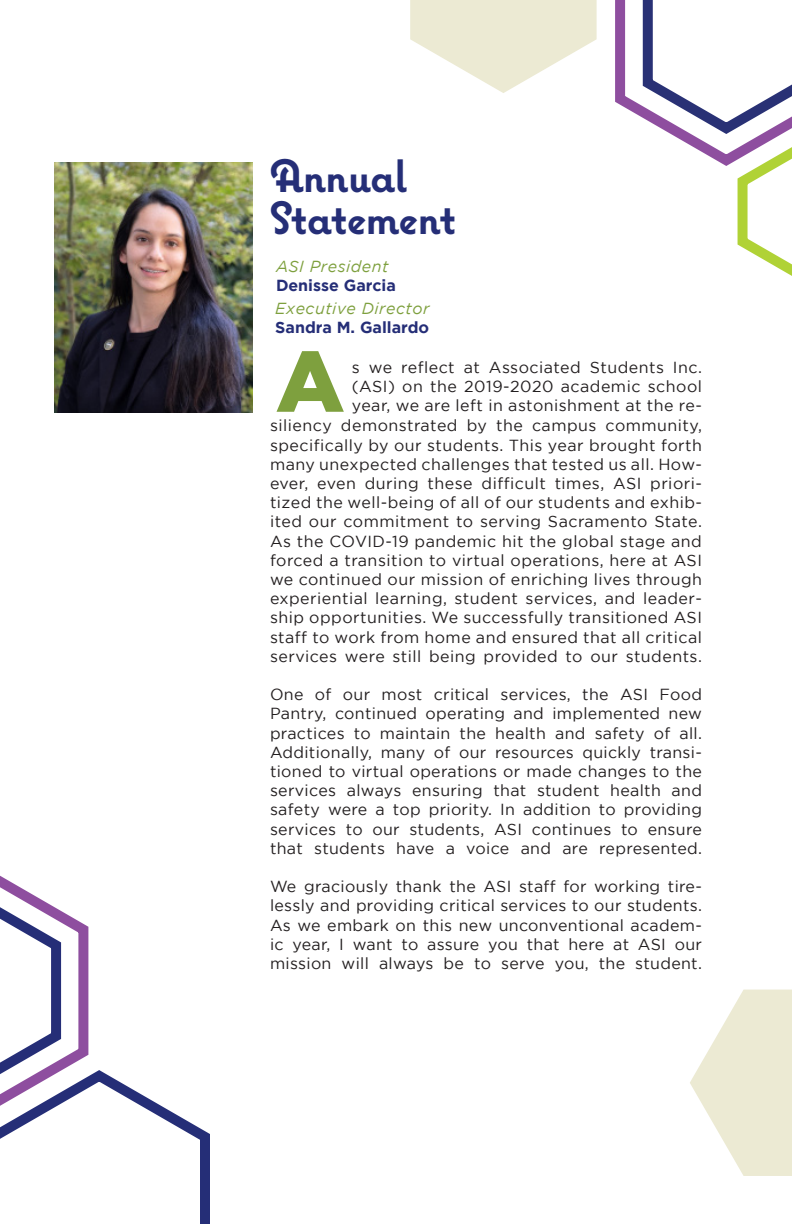
<style>
.page{position:relative;width:792px;height:1224px;background:#fff}
.page>*{position:absolute;margin:0;border:0;box-sizing:border-box;transform-origin:0 0}
.t1{font:900 86px "Gotham";color:#7ea03e}
.t2{font:700 46px "Coquette";letter-spacing:-.01em;color:#252e77}
.t3{font:16px/19.2px "Gotham";letter-spacing:.02em;color:#231f20;text-align:justify}
.t4{font:italic 16px "Gotham";letter-spacing:.03em;color:#7ea03e}
.t5{font:700 16px "Gotham";color:#252e77}
</style>
<div class="page">
<img style="left:54px;top:162px;width:199px;height:250px">
<svg style="left:0;top:875px;width:21px;height:13px"></svg>
<svg style="left:0;top:888px;width:210px;height:336px"></svg>
<svg style="left:690px;top:990px;width:102px;height:186px"></svg>
<svg style="left:615px;top:0;width:177px;height:276px"></svg>
<svg style="left:410px;top:0;width:187px;height:93px"></svg>
<p class="t2" style="left:270px;top:147px;width:138px">Annual</p>
<p class="t2" style="left:270px;top:189px;width:187px">Statement</p>
<p class="t4" style="left:276px;top:257px;width:114px">ASI President</p>
<p class="t5" style="left:276px;top:276px;width:121px">Denisse Garcia</p>
<p class="t4" style="left:275px;top:299px;width:156px">Executive Director</p>
<p class="t5" style="left:275px;top:318px;width:155px">Sandra M. Gallardo</p>
<p class="t1" style="left:276px;top:332px;width:70px">A</p>
<p class="t3" style="left:352px;top:357px;width:352px">s we reflect at Associated Students Inc. (ASI) on the 2019-2020 academic school year, we are left in astonishment at the re-</p>
<p class="t3" style="left:270px;top:416px;width:434px">siliency demonstrated by the campus community, specifically by our students. This year brought forth many unexpected challenges that tested us all. How&shy;ever, even during these difficult times, ASI priori&shy;tized the well-being of all of our students and exhib&shy;ited our commitment to serving Sacramento State.<br>As the COVID-19 pandemic hit the global stage and forced a transition to virtual operations, here at ASI we continued our mission of enriching lives through experiential learning, student services, and leader&shy;ship opportunities. We successfully transitioned ASI staff to work from home and ensured that all critical services were still being provided to our students.</p>
<p class="t3" style="left:270px;top:685px;width:434px">One of our most critical services, the ASI Food Pantry, continued operating and implemented new practices to maintain the health and safety of all.<br>Additionally, many of our resources quickly transi&shy;tioned to virtual operations or made changes to the services always ensuring that student health and safety were a top priority. In addition to providing services to our students, ASI continues to ensure that students have a voice and are represented.</p>
<p class="t3" style="left:270px;top:877px;width:434px">We graciously thank the ASI staff for working tire&shy;lessly and providing critical services to our students.<br>As we embark on this new unconventional academ&shy;ic year, I want to assure you that here at ASI our mission will always be to serve you, the student.</p>
</div>
